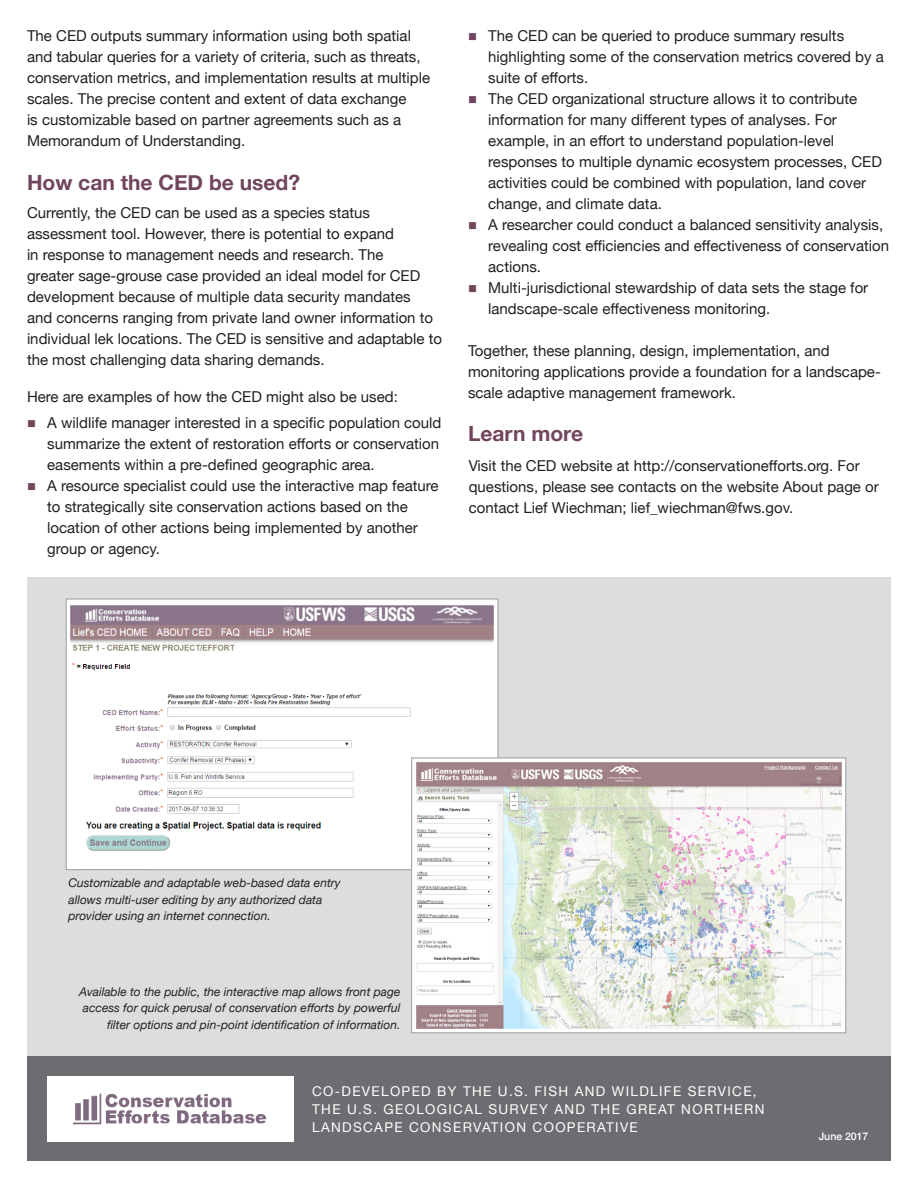
<style>
.page{position:relative;width:918px;height:1188px;background:#fff}
.page>*{position:absolute;margin:0;border:0;box-sizing:border-box;transform-origin:0 0}
.Head_1{font:700 21px "Helvetica Neue";color:#71465d}
.body{font:700 21px "Helvetica Neue";color:#71465d}
.body-2{font:15px/21px "Helvetica Neue";color:#231f20}
.Tag_line{font:13.5px/18px "Helvetica Neue";letter-spacing:.1em;color:#fff}
.t1{font:italic 12px/16.5px "Helvetica Neue";color:#231f20}
.Footer{font:500 10.5px "Helvetica Neue";color:#fff}
.s1{color:#71465d}
</style>
<div class="page">
<div style="left:27px;top:577px;width:864px;height:485px;background:#dcdddf"></div>
<div style="left:27px;top:1056px;width:864px;height:105px;background:#6c6d70"></div>
<div style="left:47px;top:1076px;width:247px;height:66px;background:#fff"></div>
<img style="left:73px;top:1094px;width:194px;height:30px">
<img style="left:68px;top:603px;width:428px;height:265px">
<div style="left:66px;top:599px;width:432px;height:271px;border:1px solid #999b9e"></div>
<div style="left:68px;top:671px;width:398px;height:195px;background:#fff"></div>
<img style="left:86px;top:683px;width:404px;height:168px">
<img style="left:414px;top:761px;width:429px;height:270px">
<div style="left:411px;top:758px;width:435px;height:275px;border:1px solid #999b9e"></div>
<p class="body-2" style="left:27px;top:26px;width:405px">The CED outputs summary information using both spatial and tabular queries for a variety of criteria, such as threats, conservation metrics, and implementation results at multiple scales. The precise content and extent of data exchange<br>is customizable based on partner agreements such as a Memorandum of Understanding.</p>
<p class="Head_1" style="left:27px;top:166px;width:275px">How can the CED be used?</p>
<p class="body-2" style="left:27px;top:203px;width:417px">Currently, the CED can be used as a species status assessment tool. However, there is potential to expand<br>in response to management needs and research. The<br>greater sage-grouse case provided an ideal model for CED development because of multiple data security mandates<br>and concerns ranging from private land owner information to individual lek locations. The CED is sensitive and adaptable to the most challenging data sharing demands.</p>
<p class="body-2" style="left:27px;top:387px;width:372px">Here are examples of how the CED might also be used:</p>
<p class="body-2" style="left:47px;top:413px;width:396px;text-indent:-20px"><span class="s1">■</span> A wildlife manager interested in a specific population could summarize the extent of restoration efforts or conservation easements within a pre-defined geographic area.</p>
<p class="body-2" style="left:47px;top:476px;width:393px;text-indent:-20px"><span class="s1">■</span> A resource specialist could use the interactive map feature to strategically site conservation actions based on the location of other actions being implemented by another group or agency.</p>
<p class="body-2" style="left:488px;top:26px;width:397px;text-indent:-20px"><span class="s1">■</span> The CED can be queried to produce summary results highlighting some of the conservation metrics covered by a suite of efforts.</p>
<p class="body-2" style="left:488px;top:89px;width:395px;text-indent:-20px"><span class="s1">■</span> The CED organizational structure allows it to contribute information for many different types of analyses. For example, in an effort to understand population-level responses to multiple dynamic ecosystem processes, CED activities could be combined with population, land cover change, and climate data.</p>
<p class="body-2" style="left:488px;top:215px;width:402px;text-indent:-20px"><span class="s1">■</span> A researcher could conduct a balanced sensitivity analysis, revealing cost efficiencies and effectiveness of conservation actions.</p>
<p class="body-2" style="left:488px;top:278px;width:382px;text-indent:-20px"><span class="s1">■</span> Multi-jurisdictional stewardship of data sets the stage for landscape-scale effectiveness monitoring.</p>
<p class="body-2" style="left:468px;top:341px;width:414px">Together, these planning, design, implementation, and monitoring applications provide a foundation for a landscape&shy;scale adaptive management framework.</p>
<p class="body" style="left:468px;top:417px;width:117px">Learn more</p>
<p class="body-2" style="left:469px;top:456px;width:412px">Visit the CED website at http://conservationefforts.org. For questions, please see contacts on the website About page or contact Lief Wiechman; lief_wiechman@fws.gov.</p>
<p class="t1" style="left:68px;top:876px;width:274px">Customizable and adaptable web-based data entry allows multi-user editing by any authorized data provider using an internet connection.</p>
<p class="t1" style="left:79px;top:984px;width:323px;text-align:right">Available to the public, the interactive map allows front page access for quick perusal of conservation efforts by powerful filter options and pin-point identification of information.</p>
<p class="Tag_line" style="left:312px;top:1083px;width:454px">CO-DEVELOPED BY THE U.S. FISH AND WILDLIFE SERVICE,<br>THE U.S. GEOLOGICAL SURVEY AND THE GREAT NORTHERN<br>LANDSCAPE CONSERVATION COOPERATIVE</p>
<p class="Footer" style="left:819px;top:1128px;width:51px">June 2017</p>
</div>
